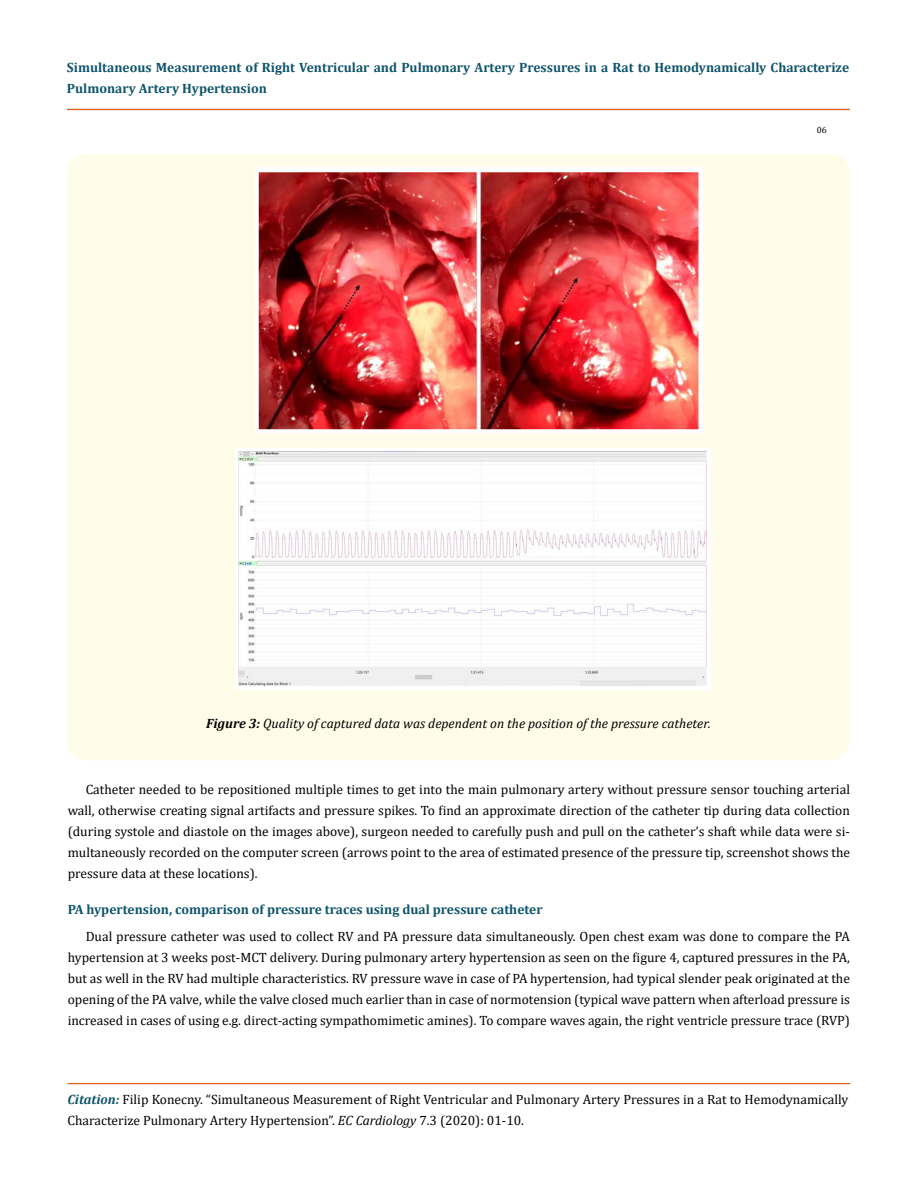
<style>
.page{position:relative;width:917px;height:1190px;background:#fff}
.page>*{position:absolute;margin:0;border:0;box-sizing:border-box;transform-origin:0 0}
.t1{font:13.5px/21px "Cambria";color:#000;text-align:justify}
.t2{font:700 13.5px/21px "Cambria";color:#0e546a}
.t3{font:italic 13.5px "Cambria";color:#000}
.t4{font:9px "Cambria";color:#000}
.s1{font-weight:700}
.s2{font-weight:700;font-style:italic;color:#0e546a}
.s3{font-style:italic}
</style>
<div class="page">
<div style="left:67px;top:109px;width:782px;height:1px;border:1px solid #e05d1a"></div>
<div style="left:68px;top:1083px;width:781px;height:1px;border:1px solid #e05d1a"></div>
<div style="left:67px;top:154px;width:782px;height:606px;background:#fffde9;border-radius:18px"></div>
<img style="left:255px;top:168px;width:447px;height:264px">
<img style="left:235px;top:449px;width:476px;height:241px">
<p class="t2" style="left:67px;top:57px;width:783px">Simultaneous Measurement of Right Ventricular and Pulmonary Artery Pressures in a Rat to Hemodynamically Characterize<br>Pulmonary Artery Hypertension</p>
<p class="t4" style="left:816px;top:124px;width:11px">06</p>
<p class="t3" style="left:206px;top:713px;width:506px"><span class="s1">Figure 3:</span> Quality of captured data was dependent on the position of the pressure catheter.</p>
<p class="t1" style="left:68px;top:779px;width:783px;text-indent:18px">Catheter needed to be repositioned multiple times to get into the main pulmonary artery without pressure sensor touching arterial wall, otherwise creating signal artifacts and pressure spikes. To find an approximate direction of the catheter tip during data collection (during systole and diastole on the images above), surgeon needed to carefully push and pull on the catheter’s shaft while data were si&shy;multaneously recorded on the computer screen (arrows point to the area of estimated presence of the pressure tip, screenshot shows the pressure data at these locations).</p>
<p class="t2" style="left:68px;top:898px;width:476px">PA hypertension, comparison of pressure traces using dual pressure catheter</p>
<p class="t1" style="left:68px;top:926px;width:783px;text-indent:18px">Dual pressure catheter was used to collect RV and PA pressure data simultaneously. Open chest exam was done to compare the PA hypertension at 3 weeks post-MCT delivery. During pulmonary artery hypertension as seen on the figure 4, captured pressures in the PA, but as well in the RV had multiple characteristics. RV pressure wave in case of PA hypertension, had typical slender peak originated at the opening of the PA valve, while the valve closed much earlier than in case of normotension (typical wave pattern when afterload pressure is increased in cases of using e.g. direct-acting sympathomimetic amines). To compare waves again, the right ventricle pressure trace (RVP)</p>
<p class="t1" style="left:68px;top:1088px;width:782px"><span class="s2">Citation:</span> Filip Konecny. “Simultaneous Measurement of Right Ventricular and Pulmonary Artery Pressures in a Rat to Hemodynamically<br>Characterize Pulmonary Artery Hypertension”. <span class="s3">EC Cardiology</span> 7.3 (2020): 01-10.</p>
</div>
